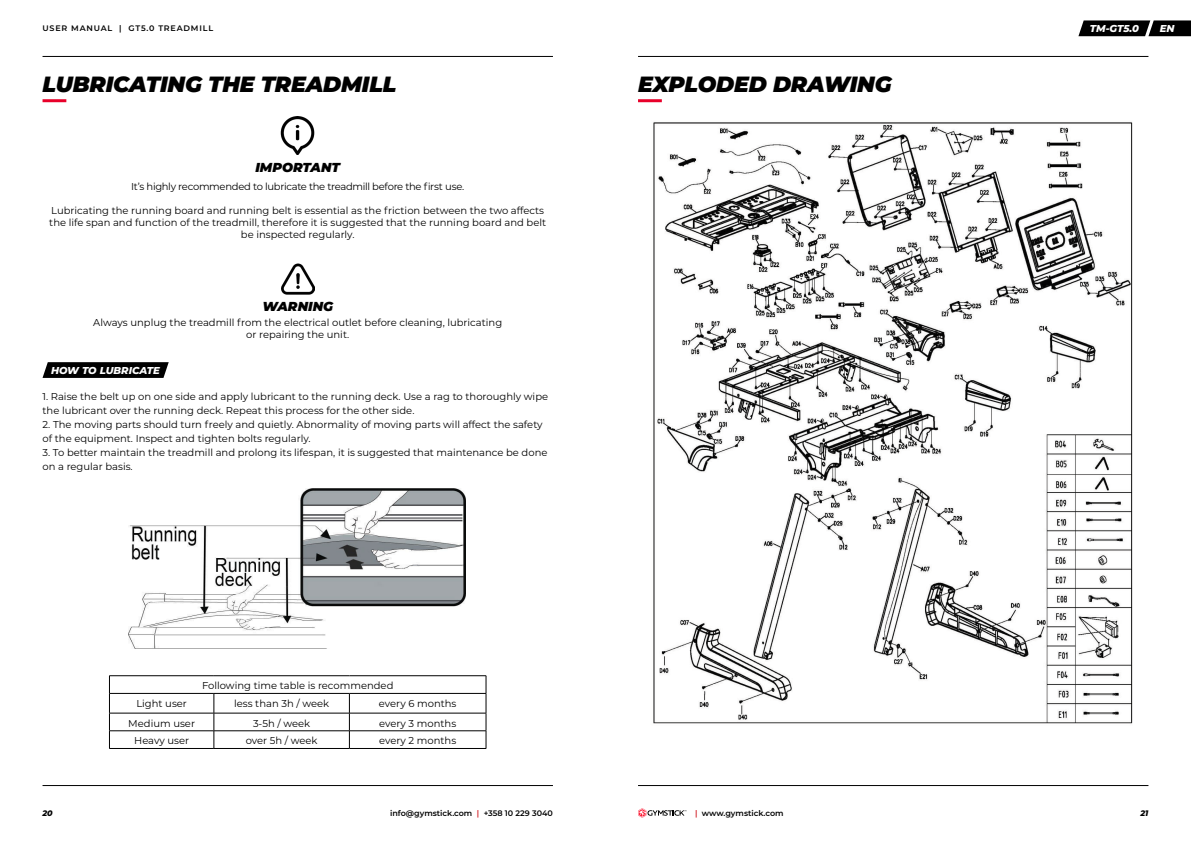
<style>
.page{position:relative;width:1191px;height:842px;background:#fff}
.page>*{position:absolute;margin:0;border:0;box-sizing:border-box;transform-origin:0 0}
.t1{font:italic 900 22px "Montserrat";letter-spacing:-.01em;color:#000}
.t2{font:italic 900 13px "Montserrat";color:#000}
.t3{font:10px/12px "Montserrat";color:#000}
.t4{font:10px "Montserrat";letter-spacing:-.03em;color:#000}
.t5{font:italic 800 10px "Montserrat";color:#fff}
.t6{font:600 8px "Montserrat";color:#000}
.t7{font:600 8px "Montserrat";letter-spacing:.1em;color:#000}
.t8{font:italic 800 8px "Montserrat";color:#000}
.s1{color:#d2232a}
</style>
<div class="page">
<hr style="left:43px;top:99px;width:23px;height:3px;background:#e8002a">
<img style="left:280px;top:116px;width:35px;height:38px">
<img style="left:281px;top:263px;width:33px;height:32px">
<svg style="left:43px;top:362px;width:126px;height:16px;background:#0d0d0d"></svg>
<hr style="left:109px;top:675px;width:105px;height:1px;background:#000">
<hr style="left:214px;top:675px;width:135px;height:1px;background:#000">
<hr style="left:349px;top:675px;width:137px;height:1px;background:#000">
<hr style="left:109px;top:693px;width:105px;height:1px;background:#000">
<hr style="left:214px;top:693px;width:135px;height:1px;background:#000">
<hr style="left:349px;top:693px;width:137px;height:1px;background:#000">
<hr style="left:109px;top:713px;width:105px;height:1px;background:#000">
<hr style="left:214px;top:713px;width:135px;height:1px;background:#000">
<hr style="left:349px;top:713px;width:137px;height:1px;background:#000">
<hr style="left:109px;top:730px;width:105px;height:1px;background:#000">
<svg style="left:109px;top:676px;width:1px;height:72px"></svg>
<hr style="left:214px;top:730px;width:135px;height:1px;background:#000">
<svg style="left:214px;top:694px;width:1px;height:54px"></svg>
<hr style="left:349px;top:730px;width:137px;height:1px;background:#000">
<svg style="left:349px;top:694px;width:1px;height:54px"></svg>
<svg style="left:486px;top:676px;width:1px;height:72px"></svg>
<hr style="left:109px;top:748px;width:105px;height:1px;background:#000">
<hr style="left:214px;top:748px;width:135px;height:1px;background:#000">
<hr style="left:349px;top:748px;width:137px;height:1px;background:#000">
<img style="left:128px;top:488px;width:337px;height:161px">
<img style="left:653px;top:122px;width:480px;height:602px">
<hr style="left:638px;top:99px;width:24px;height:3px;background:#e8002a">
<hr style="left:43px;top:56px;width:510px;height:1px;background:#000">
<hr style="left:43px;top:785px;width:510px;height:1px;background:#000">
<hr style="left:638px;top:56px;width:510px;height:1px;background:#000">
<hr style="left:638px;top:785px;width:510px;height:1px;background:#000">
<svg style="left:638px;top:808px;width:48px;height:10px"></svg>
<svg style="left:1078px;top:20px;width:113px;height:16px;background:#151515"></svg>
<p class="t7" style="left:43px;top:23px;width:172px">USER MANUAL | GT5.0 TREADMILL</p>
<p class="t5" style="left:1089px;top:21px;width:51px">TM-GT5.0</p>
<p class="t5" style="left:1159px;top:21px;width:16px">EN</p>
<h1 class="t1" style="left:43px;top:68px;width:355px">LUBRICATING THE TREADMILL</h1>
<h2 class="t2" style="left:255px;top:157px;width:86px">IMPORTANT</h2>
<p class="t4" style="left:131px;top:180px;width:335px">It’s highly recommended to lubricate the treadmill before the first use.</p>
<p class="t3" style="left:49px;top:204px;width:498px;text-align:center">Lubricating the running board and running belt is essential as the friction between the two affects the life span and function of the treadmill, therefore it is suggested that the running board and belt be inspected regularly.</p>
<h2 class="t2" style="left:262px;top:297px;width:72px">WARNING</h2>
<p class="t3" style="left:93px;top:316px;width:410px;text-align:center">Always unplug the treadmill from the electrical outlet before cleaning, lubricating or repairing the unit.</p>
<p class="t5" style="left:51px;top:363px;width:110px">HOW TO LUBRICATE</p>
<p class="t3" style="left:43px;top:389px;width:507px;line-height:14px">1. Raise the belt up on one side and apply lubricant to the running deck. Use a rag to thoroughly wipe the lubricant over the running deck. Repeat this process for the other side.</p>
<p class="t3" style="left:43px;top:417px;width:501px;line-height:14px">2. The moving parts should turn freely and quietly. Abnormality of moving parts will affect the safety of the equipment. Inspect and tighten bolts regularly.</p>
<p class="t3" style="left:43px;top:445px;width:506px;line-height:14px">3. To better maintain the treadmill and prolong its lifespan, it is suggested that maintenance be done on a regular basis.</p>
<p class="t3" style="left:202px;top:679px;width:193px">Following time table is recommended</p>
<p class="t3" style="left:136px;top:697px;width:52px">Light user</p>
<p class="t3" style="left:234px;top:697px;width:96px">less than 3h / week</p>
<p class="t3" style="left:379px;top:697px;width:79px">every 6 months</p>
<p class="t3" style="left:128px;top:717px;width:68px">Medium user</p>
<p class="t3" style="left:253px;top:717px;width:59px">3-5h / week</p>
<p class="t3" style="left:379px;top:717px;width:79px">every 3 months</p>
<p class="t3" style="left:134px;top:734px;width:56px">Heavy user</p>
<p class="t3" style="left:246px;top:734px;width:73px">over 5h / week</p>
<p class="t3" style="left:379px;top:734px;width:79px">every 2 months</p>
<h1 class="t1" style="left:638px;top:68px;width:255px">EXPLODED DRAWING</h1>
<p class="t8" style="left:43px;top:807px;width:12px">20</p>
<p class="t6" style="left:390px;top:807px;width:164px">info@gymstick.com <span class="s1">|</span> +358 10 229 3040</p>
<p class="t6" style="left:695px;top:807px;width:90px"><span class="s1">|</span> www.gymstick.com</p>
<p class="t8" style="left:1140px;top:807px;width:10px">21</p>
</div>
